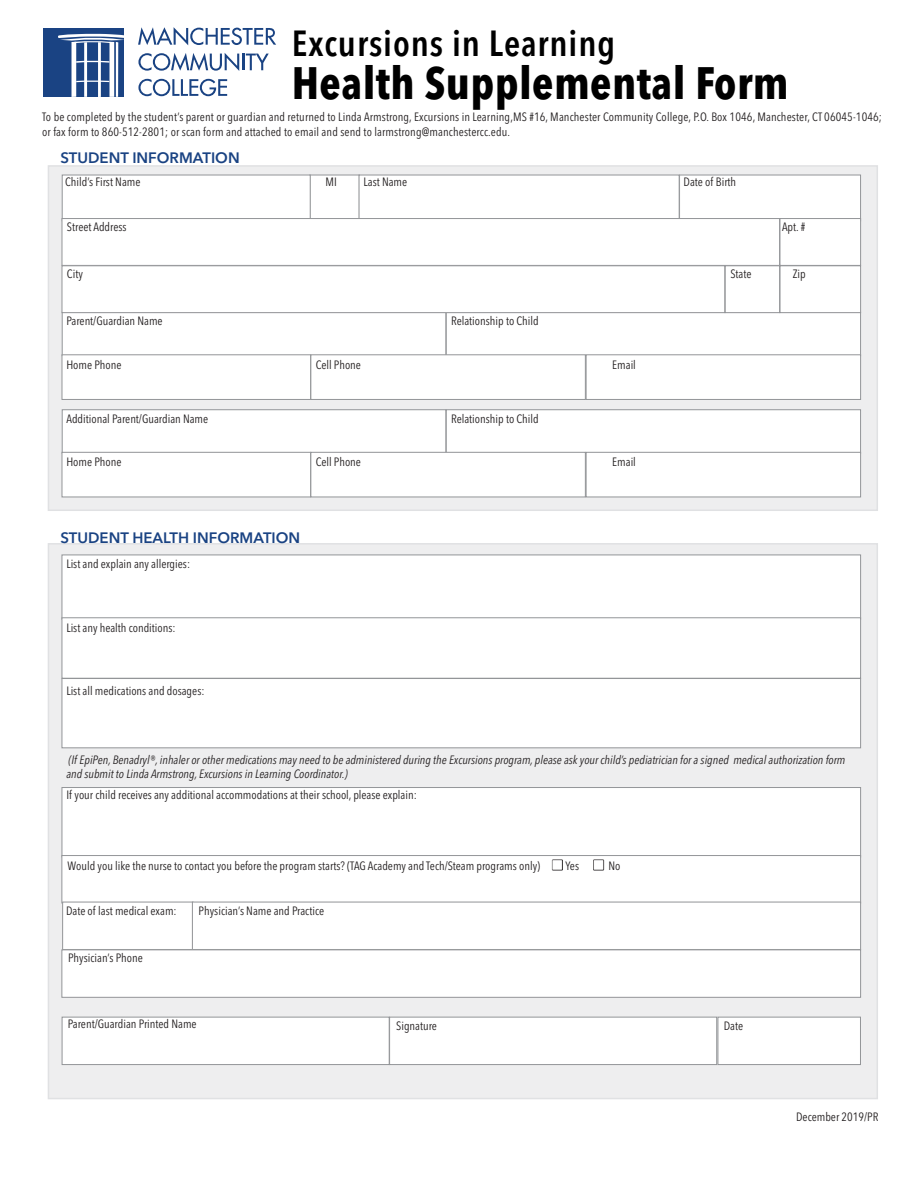
<style>
.page{position:relative;width:918px;height:1188px;background:#fff}
.page>*{position:absolute;margin:0;border:0;box-sizing:border-box;transform-origin:0 0}
.t1{font:700 condensed 45px "Avenir Next LT Pro";letter-spacing:.01em;color:#000}
.t2{font:600 condensed 36px "Avenir Next LT Pro";letter-spacing:.025em;color:#000}
.t3{font:600 15px "Avenir Next LT Pro";color:#1a4383}
.t4{font:condensed 12px/14.4px "Avenir Next LT Pro";color:#231f20}
.t5{font:italic condensed 12px/14.4px "Avenir Next LT Pro";color:#231f20}
.s1{color:#fff}
</style>
<div class="page">
<div style="left:48px;top:165px;width:830px;height:346px;background:#eeeeef;border:2px solid #e0e1e3"></div>
<div style="left:48px;top:543px;width:830px;height:556px;background:#eeeeef;border:2px solid #e0e1e3"></div>
<div style="left:62px;top:787px;width:799px;height:70px;background:#fff;border:1px solid #939598"></div>
<div style="left:62px;top:855px;width:799px;height:48px;background:#fff;border:1px solid #939598"></div>
<div style="left:679px;top:175px;width:182px;height:46px;background:#fff;border:1px solid #939598"></div>
<div style="left:310px;top:175px;width:50px;height:46px;background:#fff;border:1px solid #939598"></div>
<div style="left:359px;top:175px;width:320px;height:46px;background:#fff;border:1px solid #939598"></div>
<div style="left:62px;top:175px;width:248px;height:46px;background:#fff;border:1px solid #939598"></div>
<div style="left:62px;top:312px;width:384px;height:44px;background:#fff;border:1px solid #939598"></div>
<div style="left:446px;top:312px;width:415px;height:44px;background:#fff;border:1px solid #939598"></div>
<div style="left:62px;top:355px;width:249px;height:45px;background:#fff;border:1px solid #939598"></div>
<div style="left:311px;top:355px;width:275px;height:45px;background:#fff;border:1px solid #939598"></div>
<div style="left:586px;top:355px;width:275px;height:45px;background:#fff;border:1px solid #939598"></div>
<div style="left:62px;top:218px;width:718px;height:48px;background:#fff;border:1px solid #939598"></div>
<div style="left:62px;top:266px;width:663px;height:47px;background:#fff;border:1px solid #939598"></div>
<div style="left:780px;top:266px;width:81px;height:47px;background:#fff;border:1px solid #939598"></div>
<div style="left:780px;top:218px;width:81px;height:48px;background:#fff;border:1px solid #939598"></div>
<div style="left:725px;top:266px;width:55px;height:47px;background:#fff;border:1px solid #939598"></div>
<div style="left:62px;top:410px;width:384px;height:43px;background:#fff"></div>
<div style="left:446px;top:410px;width:415px;height:43px;background:#fff"></div>
<div style="left:62px;top:452px;width:249px;height:45px;background:#fff;border:1px solid #939598"></div>
<div style="left:311px;top:452px;width:275px;height:45px;background:#fff;border:1px solid #939598"></div>
<div style="left:586px;top:452px;width:275px;height:45px;background:#fff;border:1px solid #939598"></div>
<div style="left:62px;top:555px;width:799px;height:64px;background:#fff;border:1px solid #939598"></div>
<div style="left:62px;top:618px;width:799px;height:60px;background:#fff"></div>
<div style="left:62px;top:678px;width:799px;height:70px;background:#fff;border:1px solid #939598"></div>
<div style="left:62px;top:902px;width:131px;height:48px;background:#fff;border:1px solid #939598"></div>
<div style="left:192px;top:902px;width:669px;height:48px;background:#fff;border:1px solid #939598"></div>
<div style="left:62px;top:950px;width:799px;height:48px;background:#fff;border:1px solid #939598"></div>
<div style="left:62px;top:1017px;width:327px;height:48px;background:#fff;border:1px solid #939598"></div>
<div style="left:389px;top:1017px;width:328px;height:48px;background:#fff;border:1px solid #939598"></div>
<div style="left:718px;top:1017px;width:143px;height:48px;background:#fff;border:1px solid #939598"></div>
<div style="left:43px;top:28px;width:81px;height:69px;background:#1a4383"></div>
<svg style="left:58px;top:34px;width:66px;height:63px"></svg>
<hr style="left:116px;top:42px;width:2px;height:55px;background:#fff">
<svg style="left:138px;top:27px;width:138px;height:18px"></svg>
<svg style="left:138px;top:53px;width:131px;height:18px"></svg>
<svg style="left:138px;top:79px;width:89px;height:17px"></svg>
<div style="left:552px;top:859px;width:11px;height:12px;border:2px solid #231f20"></div>
<div style="left:593px;top:859px;width:11px;height:12px;border:2px solid #231f20"></div>
<h1 class="t2" style="left:292px;top:22px;width:325px">Excursions in Learning</h1>
<h1 class="t1" style="left:292px;top:55px;width:498px">Health Supplemental Form</h1>
<p class="t4" style="left:42px;top:110px;width:841px">To be completed by the student’s parent or guardian and returned to Linda Armstrong, Excursions in Learning,MS #16, Manchester Community College, P.O. Box 1046, Manchester, CT 06045-1046; or fax form to 860-512-2801; or scan form and attached to email and send to larmstrong@manchestercc.edu.</p>
<h2 class="t3" style="left:61px;top:149px;width:181px">STUDENT INFORMATION</h2>
<p class="t4" style="left:65px;top:174px;width:77px">Child’s First Name</p>
<p class="t4" style="left:326px;top:174px;width:13px">MI</p>
<p class="t4" style="left:364px;top:174px;width:45px">Last Name</p>
<p class="t4" style="left:684px;top:174px;width:54px">Date of Birth</p>
<p class="t4" style="left:67px;top:220px;width:61px">Street Address</p>
<p class="t4" style="left:782px;top:220px;width:25px">Apt. #</p>
<p class="t4" style="left:67px;top:266px;width:17px">City</p>
<p class="t4" style="left:731px;top:266px;width:23px">State</p>
<p class="t4" style="left:793px;top:266px;width:14px">Zip</p>
<p class="t4" style="left:66px;top:314px;width:98px">Parent/Guardian Name</p>
<p class="t4" style="left:451px;top:314px;width:89px">Relationship to Child</p>
<p class="t4" style="left:66px;top:357px;width:57px">Home Phone</p>
<p class="t4" style="left:316px;top:357px;width:47px">Cell Phone</p>
<p class="t4" style="left:612px;top:357px;width:25px">Email</p>
<p class="t4" style="left:66px;top:412px;width:143px">Additional Parent/Guardian Name</p>
<p class="t4" style="left:451px;top:412px;width:89px">Relationship to Child</p>
<p class="t4" style="left:66px;top:455px;width:57px">Home Phone</p>
<p class="t4" style="left:316px;top:455px;width:47px">Cell Phone</p>
<p class="t4" style="left:612px;top:455px;width:25px">Email</p>
<h2 class="t3" style="left:61px;top:528px;width:241px">STUDENT HEALTH INFORMATION</h2>
<p class="t4" style="left:66px;top:557px;width:125px">List and explain any allergies:</p>
<p class="t4" style="left:66px;top:621px;width:111px">List any health conditions:</p>
<p class="t4" style="left:66px;top:684px;width:140px">List all medications and dosages:</p>
<p class="t5" style="left:66px;top:752px;width:781px">(If EpiPen, Benadryl®, inhaler or other medications may need to be administered during the Excursions program, please ask your child’s pediatrician for a signed medical authorization form and submit to Linda Armstrong, Excursions in Learning Coordinator.)</p>
<p class="t4" style="left:66px;top:788px;width:352px">If your child receives any additional accommodations at their school, please explain:</p>
<p class="t4" style="left:68px;top:859px;width:474px">Would you like the nurse to contact you before the program starts? (TAG Academy and Tech/Steam programs only)</p>
<p class="t4" style="left:551px;top:859px;width:29px"><span class="s1">■</span> Yes</p>
<p class="t4" style="left:592px;top:859px;width:29px"><span class="s1">■</span> No</p>
<p class="t4" style="left:66px;top:903px;width:112px">Date of last medical exam:</p>
<p class="t4" style="left:199px;top:903px;width:127px">Physician’s Name and Practice</p>
<p class="t4" style="left:68px;top:951px;width:76px">Physician’s Phone</p>
<p class="t4" style="left:68px;top:1017px;width:130px">Parent/Guardian Printed Name</p>
<p class="t4" style="left:396px;top:1018px;width:42px">Signature</p>
<p class="t4" style="left:724px;top:1018px;width:21px">Date</p>
<p class="t4" style="left:796px;top:1110px;width:84px">December 2019/PR</p>
</div>
